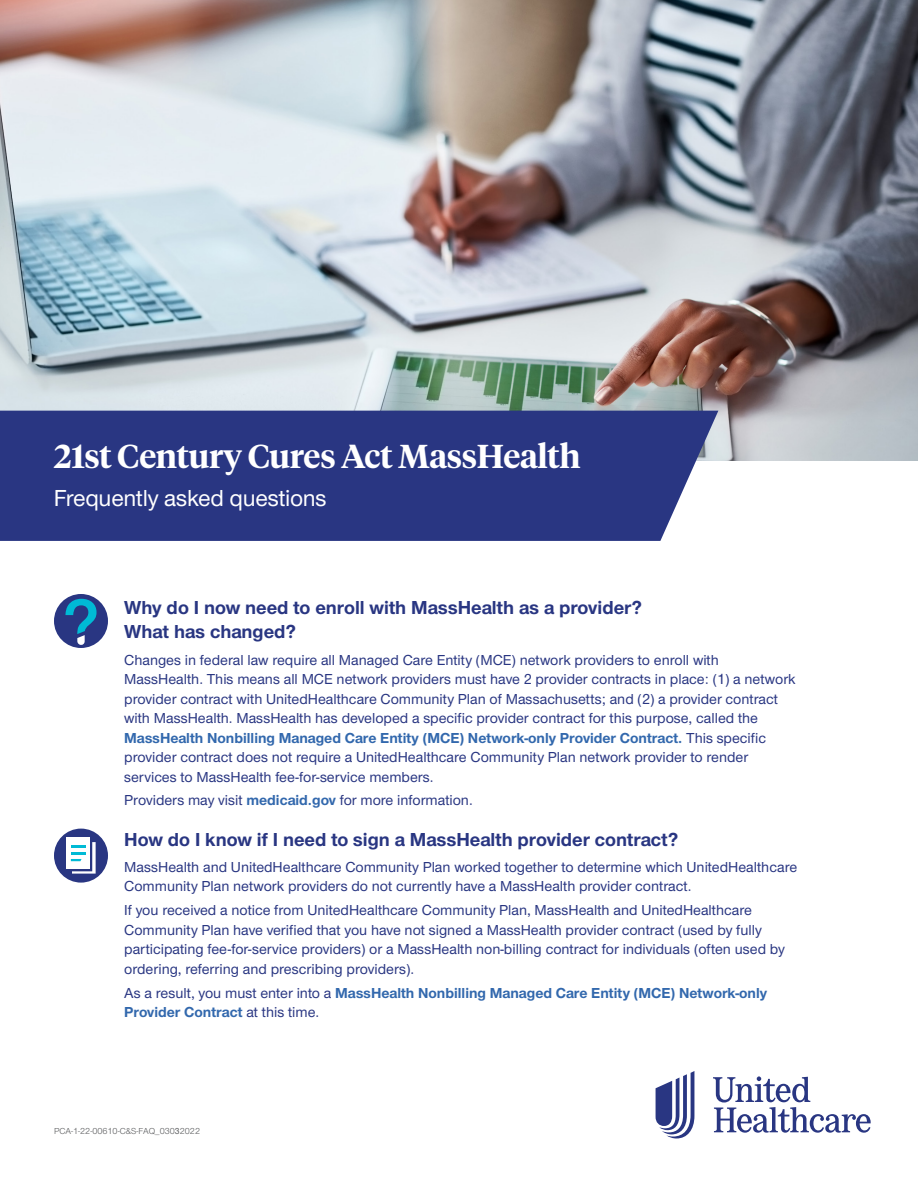
<style>
.page{position:relative;width:918px;height:1188px;background:#fff}
.page>*{position:absolute;margin:0;border:0;box-sizing:border-box;transform-origin:0 0}
.t1{font:600 33px "UHC Serif Headline";letter-spacing:-.01em;color:#fff}
.t2{font:500 24px "UHC Sans";letter-spacing:-.01em;color:#fff}
.t3{font:700 19.5px/24px "UHC Sans";color:#293682}
.t4{font:500 15px/19.5px "UHC Sans";color:#293682}
.t5{font:700 15px/19.5px "UHC Sans";color:#3268ad}
.t6{font:9px "UHC Sans";color:#58595b}
.s1{font-weight:700;color:#3268ad}
.s2{font-weight:500;color:#293682}
</style>
<div class="page">
<div style="left:54px;top:594px;width:54px;height:54px;background:#293682;border-radius:50%"></div>
<svg style="left:65px;top:599px;width:32px;height:46px"></svg>
<svg style="left:656px;top:1071px;width:38px;height:67px"></svg>
<svg style="left:713px;top:1076px;width:158px;height:57px"></svg>
<img style="left:0;top:0;width:918px;height:460px">
<div style="left:0;top:411px;width:718px;height:130px;background:#293682"></div>
<div style="left:54px;top:829px;width:54px;height:54px;background:#293682;border-radius:50%"></div>
<div style="left:66px;top:838px;width:24px;height:31px;background:#fff"></div>
<svg style="left:71px;top:842px;width:25px;height:32px"></svg>
<h1 class="t1" style="left:54px;top:434px;width:528px">21st Century Cures Act MassHealth</h1>
<h2 class="t2" style="left:54px;top:482px;width:274px">Frequently asked questions</h2>
<h3 class="t3" style="left:124px;top:595px;width:519px">Why do I now need to enroll with MassHealth as a provider?<br>What has changed?</h3>
<p class="t4" style="left:124px;top:649px;width:673px">Changes in federal law require all Managed Care Entity (MCE) network providers to enroll with MassHealth. This means all MCE network providers must have 2 provider contracts in place: (1) a network provider contract with UnitedHealthcare Community Plan of Massachusetts; and (2) a provider contract with MassHealth. MassHealth has developed a specific provider contract for this purpose, called the <span class="s1">MassHealth Nonbilling Managed Care Entity (MCE) Network-only Provider Contract.</span> This specific provider contract does not require a UnitedHealthcare Community Plan network provider to render services to MassHealth fee-for-service members.</p>
<p class="t4" style="left:124px;top:790px;width:350px">Providers may visit <span class="s1">medicaid.gov</span> for more information.</p>
<h3 class="t3" style="left:124px;top:827px;width:556px">How do I know if I need to sign a MassHealth provider contract?</h3>
<p class="t4" style="left:124px;top:857px;width:675px">MassHealth and UnitedHealthcare Community Plan worked together to determine which UnitedHealthcare<br>Community Plan network providers do not currently have a MassHealth provider contract.</p>
<p class="t4" style="left:124px;top:900px;width:662px">If you received a notice from UnitedHealthcare Community Plan, MassHealth and UnitedHealthcare Community Plan have verified that you have not signed a MassHealth provider contract (used by fully participating fee-for-service providers) or a MassHealth non-billing contract for individuals (often used by ordering, referring and prescribing providers).</p>
<p class="t5" style="left:124px;top:982px;width:644px"><span class="s2">As a result, you must enter into a</span> MassHealth Nonbilling Managed Care Entity (MCE) Network-only<br>Provider Contract <span class="s2">at this time.</span></p>
<p class="t6" style="left:54px;top:1125px;width:148px">PCA-1-22-00610-C&amp;S-FAQ_03032022</p>
</div>
